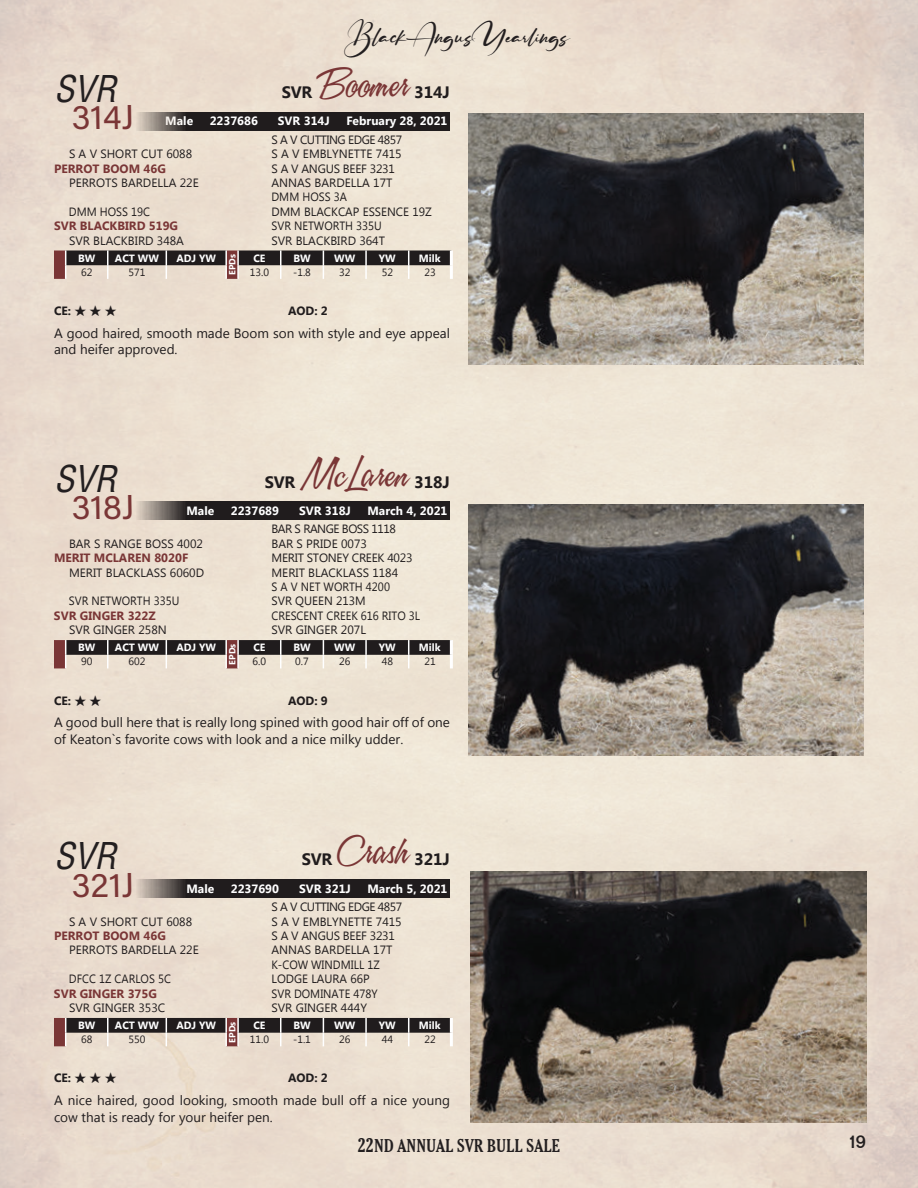
<style>
.page{position:relative;width:918px;height:1188px;background:#fff}
.page>*{position:absolute;margin:0;border:0;box-sizing:border-box;transform-origin:0 0}
.t1{font:italic condensed 36px "Helvetica";color:#231f20}
.Lot{font:34.5px "Acumin Pro";color:#7a3636}
.t2{font:21px "Ruthligos";color:#231f20}
.t3{font:700 condensed 18px "Cheltenham BT";color:#231f20}
.t4{font:18px "Gothic 725 BT Bold A";color:#231f20}
.Animal_Name{font:700 16.5px "Lao UI";color:#201c1d}
.Footnotes{font:13.5px/16.2px "Lao UI";color:#201c1d}
.Pedigree{font:12px "Lao UI";color:#201c1d}
.Pedigree-2{font:12px "Lao UI";color:#201c1d;scale:.93 1}
.t5{font:700 12px "Lao UI";color:#fff}
.Pedigree-3{font:700 12px "Lao UI";color:#7a3636}
.Pedigree-4{font:12px "Lao UI";letter-spacing:-.04em;color:#201c1d}
.Pedigree-5{font:12px "Lao UI";letter-spacing:-.02em;color:#201c1d}
.CE{font:700 12px "Lao UI";color:#201c1d}
.t6{font:700 10.5px "Lao UI";color:#fff}
.t7{font:10.5px "Lao UI";color:#201c1d}
.t8{font:700 9px "Lao UI";color:#fff}
.s1{font-family:"A&S Speedway";font-weight:400;font-size:36px;color:#7a3636}
.s2{font-size:19.5px}
</style>
<div class="page">
<img style="left:0;top:0;width:918px;height:1188px">
<div style="left:136px;top:112px;width:314px;height:19px;background:#201c1d"></div>
<hr style="left:450px;top:251px;width:3px;height:14px;background:#fff">
<hr style="left:450px;top:265px;width:3px;height:14px;background:#fff">
<svg style="left:54px;top:250px;width:397px;height:29px;background:#887d77"></svg>
<div style="left:136px;top:501px;width:314px;height:19px;background:#201c1d"></div>
<svg style="left:54px;top:640px;width:399px;height:28px;background:#867c75"></svg>
<div style="left:136px;top:879px;width:314px;height:19px;background:#201c1d"></div>
<svg style="left:54px;top:1018px;width:399px;height:28px;background:#857a74"></svg>
<img style="left:468px;top:114px;width:396px;height:251px">
<img style="left:468px;top:505px;width:396px;height:251px">
<img style="left:470px;top:871px;width:396px;height:251px">
<p class="t1" style="left:54px;top:66px;width:64px">SVR</p>
<p class="Lot" style="left:72px;top:93px;width:65px">314J</p>
<p class="t2" style="left:348px;top:24px;width:224px">Black Angus Yearlings</p>
<p class="Animal_Name" style="left:282px;top:81px;width:170px">SVR <span class="s1">Boomer</span> 314J</p>
<p class="t5" style="left:165px;top:113px;width:29px">Male</p>
<p class="t5" style="left:210px;top:113px;width:50px">2237686</p>
<p class="t5" style="left:278px;top:113px;width:53px">SVR 314J</p>
<p class="t5" style="left:346px;top:113px;width:103px">February 28, 2021</p>
<p class="Pedigree-4" style="left:272px;top:132px;width:132px">S A V CUTTING EDGE 4857</p>
<p class="Pedigree" style="left:69px;top:146px;width:125px">S A V SHORT CUT 6088</p>
<p class="Pedigree" style="left:272px;top:146px;width:132px">S A V EMBLYNETTE 7415</p>
<p class="Pedigree-3" style="left:54px;top:160px;width:113px">PERROT BOOM 46G</p>
<p class="Pedigree-5" style="left:272px;top:160px;width:125px">S A V ANGUS BEEF 3231</p>
<p class="Pedigree" style="left:69px;top:175px;width:131px">PERROTS BARDELLA 22E</p>
<p class="Pedigree" style="left:272px;top:175px;width:122px">ANNAS BARDELLA 17T</p>
<p class="Pedigree-2" style="left:272px;top:189px;width:83px">DMM HOSS 3A</p>
<p class="Pedigree-2" style="left:69px;top:204px;width:89px">DMM HOSS 19C</p>
<p class="Pedigree" style="left:272px;top:204px;width:162px">DMM BLACKCAP ESSENCE 19Z</p>
<p class="Pedigree-3" style="left:54px;top:218px;width:126px">SVR BLACKBIRD 519G</p>
<p class="Pedigree-2" style="left:272px;top:218px;width:120px">SVR NETWORTH 335U</p>
<p class="Pedigree" style="left:69px;top:232px;width:117px">SVR BLACKBIRD 348A</p>
<p class="Pedigree" style="left:272px;top:232px;width:115px">SVR BLACKBIRD 364T</p>
<p class="t6" style="left:78px;top:251px;width:19px">BW</p>
<p class="t6" style="left:115px;top:251px;width:46px">ACT WW</p>
<p class="t6" style="left:176px;top:251px;width:41px">ADJ YW</p>
<p class="t8" style="left:226px;top:275px;width:22px;rotate:-90deg">EPDs</p>
<p class="t6" style="left:253px;top:251px;width:14px">CE</p>
<p class="t6" style="left:293px;top:251px;width:19px">BW</p>
<p class="t6" style="left:334px;top:251px;width:23px">WW</p>
<p class="t6" style="left:379px;top:251px;width:18px">YW</p>
<p class="t6" style="left:419px;top:251px;width:23px">Milk</p>
<p class="t7" style="left:81px;top:265px;width:13px">62</p>
<p class="t7" style="left:129px;top:265px;width:18px">571</p>
<p class="t7" style="left:250px;top:265px;width:21px">13.0</p>
<p class="t7" style="left:293px;top:265px;width:19px">-1.8</p>
<p class="t7" style="left:339px;top:265px;width:13px">32</p>
<p class="t7" style="left:382px;top:265px;width:13px">52</p>
<p class="t7" style="left:424px;top:265px;width:13px">23</p>
<p class="CE" style="left:54px;top:303px;width:64px">CE: ★ ★ ★</p>
<p class="CE" style="left:288px;top:303px;width:41px">AOD: 2</p>
<p class="Footnotes" style="left:54px;top:324px;width:398px">A good haired, smooth made Boom son with style and eye appeal and heifer approved.</p>
<p class="t1" style="left:54px;top:455px;width:64px">SVR</p>
<p class="Lot" style="left:72px;top:483px;width:65px">318J</p>
<p class="Animal_Name" style="left:265px;top:471px;width:187px">SVR <span class="s1">McLaren</span> 318J</p>
<p class="t5" style="left:186px;top:503px;width:29px">Male</p>
<p class="t5" style="left:231px;top:503px;width:50px">2237689</p>
<p class="t5" style="left:299px;top:503px;width:53px">SVR 318J</p>
<p class="t5" style="left:367px;top:503px;width:82px">March 4, 2021</p>
<p class="Pedigree-4" style="left:272px;top:521px;width:126px">BAR S RANGE BOSS 1118</p>
<p class="Pedigree" style="left:69px;top:536px;width:136px">BAR S RANGE BOSS 4002</p>
<p class="Pedigree" style="left:272px;top:536px;width:97px">BAR S PRIDE 0073</p>
<p class="Pedigree-3" style="left:54px;top:550px;width:136px">MERIT MCLAREN 8020F</p>
<p class="Pedigree-5" style="left:271px;top:550px;width:143px">MERIT STONEY CREEK 4023</p>
<p class="Pedigree" style="left:69px;top:564px;width:137px">MERIT BLACKLASS 6060D</p>
<p class="Pedigree" style="left:272px;top:564px;width:128px">MERIT BLACKLASS 1184</p>
<p class="Pedigree-2" style="left:272px;top:579px;width:129px">S A V NET WORTH 4200</p>
<p class="Pedigree-2" style="left:69px;top:593px;width:120px">SVR NETWORTH 335U</p>
<p class="Pedigree" style="left:272px;top:593px;width:96px">SVR QUEEN 213M</p>
<p class="Pedigree-3" style="left:54px;top:608px;width:103px">SVR GINGER 322Z</p>
<p class="Pedigree-2" style="left:272px;top:608px;width:161px">CRESCENT CREEK 616 RITO 3L</p>
<p class="Pedigree" style="left:69px;top:622px;width:99px">SVR GINGER 258N</p>
<p class="Pedigree" style="left:272px;top:622px;width:96px">SVR GINGER 207L</p>
<p class="t6" style="left:78px;top:641px;width:19px">BW</p>
<p class="t6" style="left:115px;top:641px;width:46px">ACT WW</p>
<p class="t6" style="left:176px;top:641px;width:41px">ADJ YW</p>
<p class="t8" style="left:226px;top:665px;width:22px;rotate:-90deg">EPDs</p>
<p class="t6" style="left:253px;top:641px;width:14px">CE</p>
<p class="t6" style="left:293px;top:641px;width:19px">BW</p>
<p class="t6" style="left:334px;top:641px;width:23px">WW</p>
<p class="t6" style="left:379px;top:641px;width:18px">YW</p>
<p class="t6" style="left:419px;top:641px;width:23px">Milk</p>
<p class="t7" style="left:81px;top:655px;width:13px">90</p>
<p class="t7" style="left:129px;top:655px;width:18px">602</p>
<p class="t7" style="left:253px;top:655px;width:15px">6.0</p>
<p class="t7" style="left:295px;top:655px;width:15px">0.7</p>
<p class="t7" style="left:339px;top:655px;width:13px">26</p>
<p class="t7" style="left:382px;top:655px;width:13px">48</p>
<p class="t7" style="left:424px;top:655px;width:13px">21</p>
<p class="CE" style="left:54px;top:692px;width:49px">CE: ★ ★</p>
<p class="CE" style="left:288px;top:692px;width:41px">AOD: 9</p>
<p class="Footnotes" style="left:54px;top:714px;width:398px">A good bull here that is really long spined with good hair off of one of Keaton`s favorite cows with look and a nice milky udder.</p>
<p class="t1" style="left:54px;top:833px;width:64px">SVR</p>
<p class="Lot" style="left:72px;top:861px;width:65px">321J</p>
<p class="Animal_Name" style="left:302px;top:849px;width:150px">SVR <span class="s1">Crash</span> 321J</p>
<p class="t5" style="left:186px;top:881px;width:29px">Male</p>
<p class="t5" style="left:231px;top:881px;width:50px">2237690</p>
<p class="t5" style="left:299px;top:881px;width:53px">SVR 321J</p>
<p class="t5" style="left:367px;top:881px;width:82px">March 5, 2021</p>
<p class="Pedigree-4" style="left:272px;top:899px;width:132px">S A V CUTTING EDGE 4857</p>
<p class="Pedigree" style="left:69px;top:913px;width:125px">S A V SHORT CUT 6088</p>
<p class="Pedigree" style="left:272px;top:913px;width:132px">S A V EMBLYNETTE 7415</p>
<p class="Pedigree-3" style="left:54px;top:928px;width:113px">PERROT BOOM 46G</p>
<p class="Pedigree-5" style="left:272px;top:928px;width:125px">S A V ANGUS BEEF 3231</p>
<p class="Pedigree" style="left:69px;top:942px;width:131px">PERROTS BARDELLA 22E</p>
<p class="Pedigree" style="left:272px;top:942px;width:122px">ANNAS BARDELLA 17T</p>
<p class="Pedigree-2" style="left:272px;top:957px;width:118px">K-COW WINDMILL 1Z</p>
<p class="Pedigree-2" style="left:69px;top:971px;width:111px">DFCC 1Z CARLOS 5C</p>
<p class="Pedigree" style="left:272px;top:971px;width:100px">LODGE LAURA 66P</p>
<p class="Pedigree-3" style="left:54px;top:985px;width:104px">SVR GINGER 375G</p>
<p class="Pedigree-2" style="left:272px;top:985px;width:116px">SVR DOMINATE 478Y</p>
<p class="Pedigree" style="left:69px;top:1000px;width:98px">SVR GINGER 353C</p>
<p class="Pedigree" style="left:272px;top:1000px;width:97px">SVR GINGER 444Y</p>
<p class="t6" style="left:78px;top:1018px;width:19px">BW</p>
<p class="t6" style="left:115px;top:1018px;width:46px">ACT WW</p>
<p class="t6" style="left:176px;top:1018px;width:41px">ADJ YW</p>
<p class="t8" style="left:226px;top:1043px;width:22px;rotate:-90deg">EPDs</p>
<p class="t6" style="left:253px;top:1018px;width:14px">CE</p>
<p class="t6" style="left:293px;top:1018px;width:19px">BW</p>
<p class="t6" style="left:334px;top:1018px;width:23px">WW</p>
<p class="t6" style="left:379px;top:1018px;width:18px">YW</p>
<p class="t6" style="left:419px;top:1018px;width:23px">Milk</p>
<p class="t7" style="left:81px;top:1033px;width:13px">68</p>
<p class="t7" style="left:129px;top:1033px;width:18px">550</p>
<p class="t7" style="left:250px;top:1033px;width:21px">11.0</p>
<p class="t7" style="left:293px;top:1033px;width:19px">-1.1</p>
<p class="t7" style="left:339px;top:1033px;width:13px">26</p>
<p class="t7" style="left:382px;top:1033px;width:13px">44</p>
<p class="t7" style="left:424px;top:1033px;width:13px">22</p>
<p class="CE" style="left:54px;top:1070px;width:64px">CE: ★ ★ ★</p>
<p class="CE" style="left:288px;top:1070px;width:41px">AOD: 2</p>
<p class="Footnotes" style="left:54px;top:1092px;width:398px">A nice haired, good looking, smooth made bull off a nice young cow that is ready for your heifer pen.</p>
<h3 class="t3" style="left:358px;top:1135px;width:204px"><span class="s2">22</span>ND ANNUAL SVR BULL SALE</h3>
<h3 class="t4" style="left:849px;top:1131px;width:18px">19</h3>
</div>
